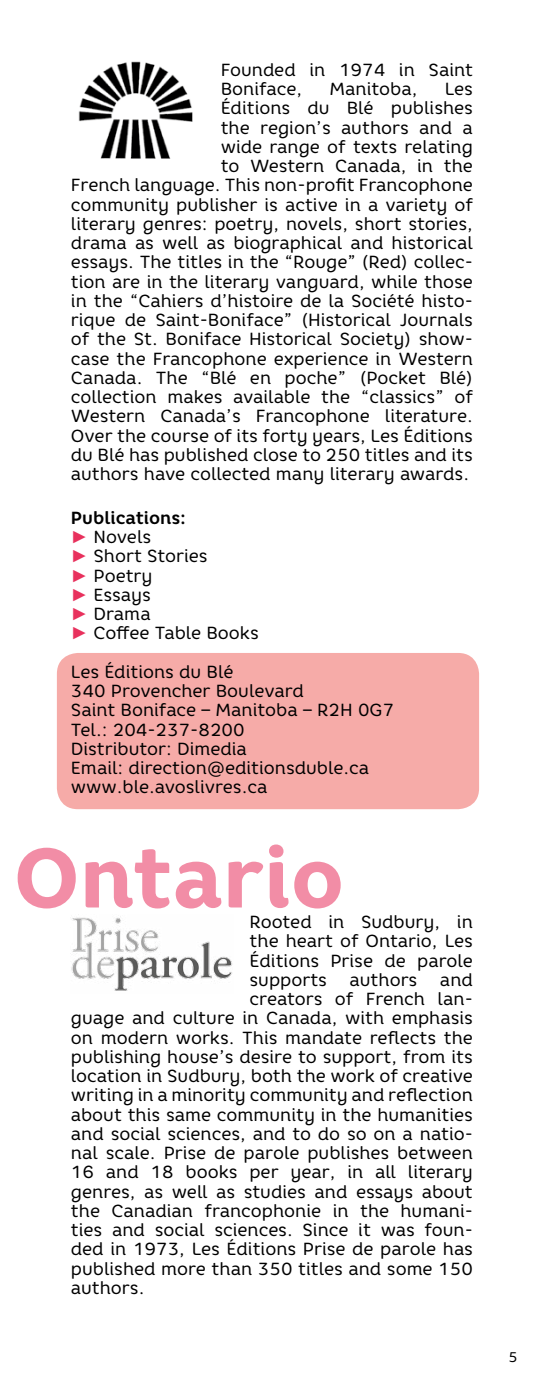
<style>
.page{position:relative;width:536px;height:1386px;background:#fff}
.page>*{position:absolute;margin:0;border:0;box-sizing:border-box;transform-origin:0 0}
.t1{font:17.5px/19.2px "Core Rhino 45";color:#000}
.t2{font:700 17.5px "Core Rhino 65";color:#000}
.t3{font:14px "Core Rhino 45";color:#000}
.s1{font-family:"Arial";color:#e8315d}
</style>
<div class="page">
<div style="left:57px;top:653px;width:422px;height:156px;background:#f6aba8;border-radius:21px"></div>
<img style="left:78px;top:61px;width:115px;height:98px">
<img style="left:71px;top:916px;width:161px;height:75px">
<svg style="left:18px;top:845px;width:322px;height:64px"></svg>
<p class="t1" style="left:220px;top:60px;width:254px">Founded in 1974 in Saint<br>Boniface,</p>
<p class="t1" style="left:329px;top:79px;width:89px">Manitoba,</p>
<p class="t1" style="left:71px;top:79px;width:403px;text-align:right">Les<br>Éditions du Blé publishes<br>the region’s authors and a<br>wide range of texts relating<br>to Western Canada, in the<br>French language. This non-profit Francophone community publisher is active in a variety of literary genres: poetry, novels, short stories, drama as well as biographical and historical essays. The titles in the “Rouge” (Red) collec&shy;tion are in the literary vanguard, while those in the “Cahiers d’histoire de la Société histo&shy;rique de Saint-Boniface” (Historical Journals of the St. Boniface Historical Society) show&shy;case the Francophone experience in Western Canada. The “Blé en poche” (Pocket Blé) collection makes available the “classics” of Western Canada’s Francophone literature.<br>Over the course of its forty years, Les Éditions du Blé has published close to 250 titles and its authors have collected many literary awards.</p>
<p class="t2" style="left:71px;top:506px;width:117px">Publications:</p>
<p class="t1" style="left:71px;top:527px;width:189px"><span class="s1">►</span> Novels<br><span class="s1">►</span> Short Stories<br><span class="s1">►</span> Poetry<br><span class="s1">►</span> Essays<br><span class="s1">►</span> Drama<br><span class="s1">►</span> Coffee Table Books</p>
<p class="t1" style="left:71px;top:662px;width:324px">Les Éditions du Blé<br>340 Provencher Boulevard<br>Saint Boniface – Manitoba – R2H 0G7<br>Tel.: 204-237-8200<br>Distributor: Dimedia<br>Email: direction@editionsduble.ca www.ble.avoslivres.ca</p>
<p class="t1" style="left:249px;top:912px;width:225px;text-align:justify">Rooted in Sudbury, in the heart of Ontario, Les Éditions Prise de parole supports</p>
<p class="t1" style="left:349px;top:970px;width:69px">authors</p>
<p class="t1" style="left:440px;top:970px;width:34px">and</p>
<p class="t1" style="left:249px;top:989px;width:225px">creators of French lan-</p>
<p class="t1" style="left:71px;top:1008px;width:403px">guage and culture in Canada, with emphasis</p>
<p class="t1" style="left:71px;top:1027px;width:403px">on modern works. This mandate reflects the</p>
<p class="t1" style="left:71px;top:1047px;width:403px">publishing house’s desire to support, from its</p>
<p class="t1" style="left:71px;top:1066px;width:403px">location in Sudbury, both the work of creative</p>
<p class="t1" style="left:71px;top:1085px;width:403px">writing in a minority community and reflection</p>
<p class="t1" style="left:71px;top:1104px;width:403px">about this same community in the humanities</p>
<p class="t1" style="left:71px;top:1124px;width:403px">and social sciences, and to do so on a natio-</p>
<p class="t1" style="left:71px;top:1143px;width:403px">nal scale. Prise de parole publishes between</p>
<p class="t1" style="left:71px;top:1162px;width:403px">16 and 18 books per year, in all literary</p>
<p class="t1" style="left:71px;top:1181px;width:403px">genres, as well as studies and essays about</p>
<p class="t1" style="left:71px;top:1201px;width:403px">the Canadian francophonie in the humani-</p>
<p class="t1" style="left:71px;top:1220px;width:403px">ties and social sciences. Since it was foun-</p>
<p class="t1" style="left:71px;top:1239px;width:403px">ded in 1973, Les Éditions Prise de parole has</p>
<p class="t1" style="left:71px;top:1258px;width:403px">published more than 350 titles and some 150</p>
<p class="t1" style="left:71px;top:1278px;width:75px">authors.</p>
<p class="t3" style="left:508px;top:1348px;width:11px">5</p>
</div>
